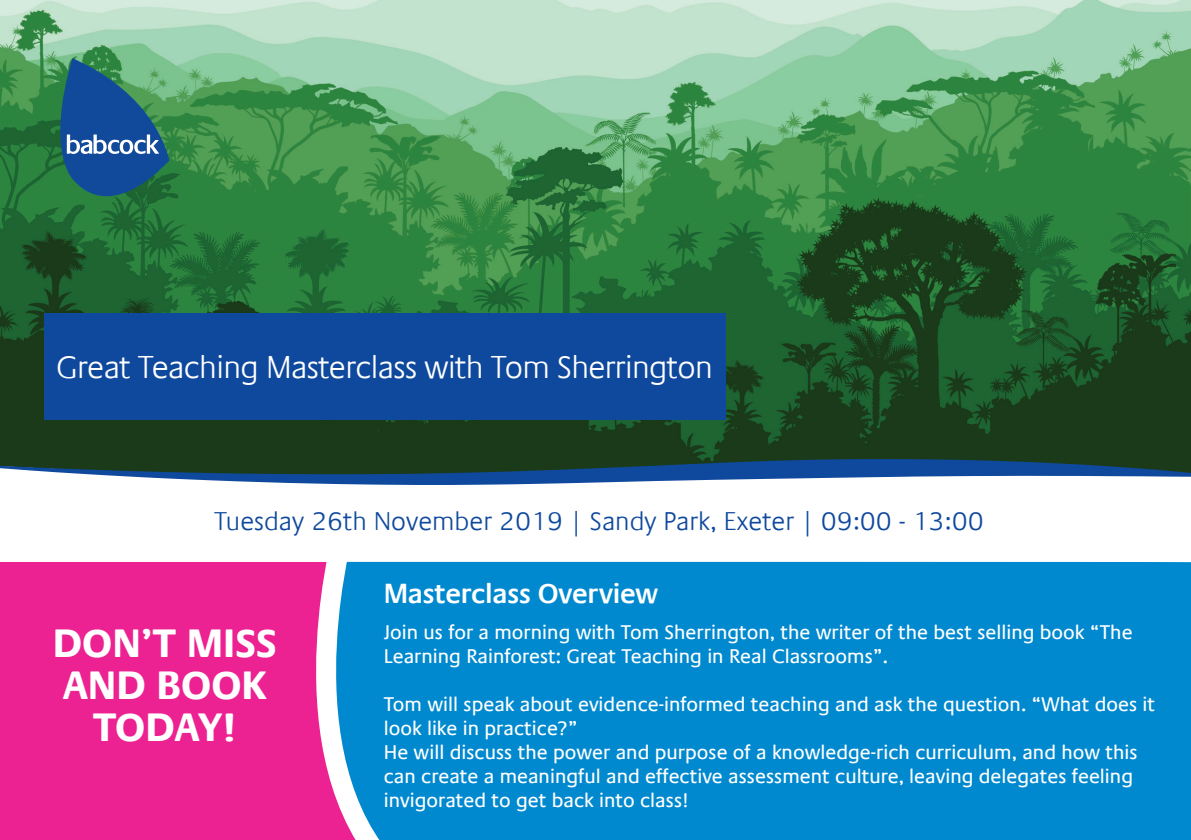
<style>
.page{position:relative;width:1191px;height:840px;background:#fff}
.page>*{position:absolute;margin:0;border:0;box-sizing:border-box;transform-origin:0 0}
.t1{font:700 40px/42px "Praxis Com";color:#fff;text-align:center}
.t2{font:300 32px "Praxis Com";letter-spacing:-.02em;color:#fff}
.t3{font:600 28px "Praxis Com";letter-spacing:-.01em;color:#fff}
.t4{font:300 26px "Praxis Com";color:#0f499d}
.t5{font:20px/24px "Praxis Com";color:#fff}
</style>
<div class="page">
<div style="left:0;top:562px;width:279px;height:277px;background:#ed2292"></div>
<div style="left:432px;top:561px;width:759px;height:278px;background:#0089cf"></div>
<svg style="left:279px;top:561px;width:153px;height:278px;background:#697ac3"></svg>
<img style="left:0;top:0;width:1191px;height:459px">
<svg style="left:0;top:459px;width:1191px;height:25px"></svg>
<svg style="left:44px;top:58px;width:125px;height:148px;background:#2f717c"></svg>
<div style="left:45px;top:313px;width:681px;height:107px;background:#0f499d"></div>
<h2 class="t2" style="left:56px;top:348px;width:658px">Great Teaching Masterclass with Tom Sherrington</h2>
<h3 class="t4" style="left:214px;top:505px;width:771px">Tuesday 26th November 2019 | Sandy Park, Exeter | 09:00 - 13:00</h3>
<h1 class="t1" style="left:53px;top:621px;width:226px">DON’T MISS<br>AND BOOK<br>TODAY!</h1>
<h3 class="t3" style="left:384px;top:577px;width:276px">Masterclass Overview</h3>
<p class="t5" style="left:384px;top:619px;width:750px">Join us for a morning with Tom Sherrington, the writer of the best selling book “The<br>Learning Rainforest: Great Teaching in Real Classrooms”.</p>
<p class="t5" style="left:384px;top:691px;width:773px">Tom will speak about evidence-informed teaching and ask the question. “What does it look like in practice?”<br>He will discuss the power and purpose of a knowledge-rich curriculum, and how this can create a meaningful and effective assessment culture, leaving delegates feeling invigorated to get back into class!</p>
</div>
